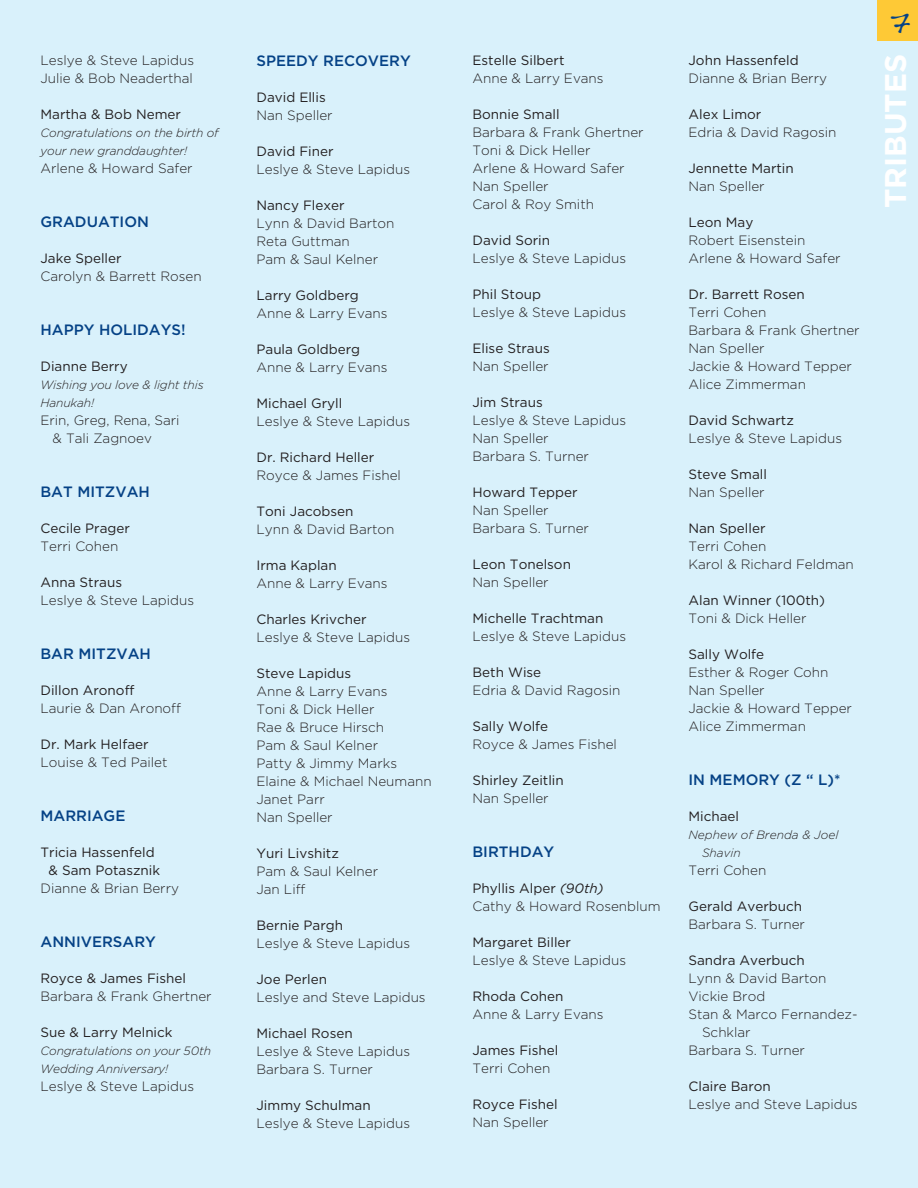
<style>
.page{position:relative;width:918px;height:1188px;background:#d9f1fb}
.page>*{position:absolute;margin:0;border:0;box-sizing:border-box;transform-origin:0 0}
.t1{font:700 30px "Gotham";color:#fff}
.t2{font:30px "Handwriting Dakota";color:#054286}
.t3{font:500 15px "Gotham";color:#054286}
.t4{font:300 13.5px/18px "Gotham";color:#231f20}
.t5{font:13.5px/18px "Gotham";color:#231f20}
.t6{font:italic 300 12px/18px "Gotham";letter-spacing:-.01em;color:#231f20}
.s1{font-weight:400}
.s2{font-weight:400;font-style:italic}
</style>
<div class="page">
<div style="left:878px;top:0;width:40px;height:40px;background:#fec936"></div>
<p class="t4" style="left:40px;top:52px;width:155px">Leslye &amp; Steve Lapidus<br>Julie &amp; Bob Neaderthal</p>
<p class="t5" style="left:40px;top:106px;width:142px">Martha &amp; Bob Nemer</p>
<p class="t6" style="left:40px;top:124px;width:180px">Congratulations on the birth of your new granddaughter!</p>
<p class="t4" style="left:40px;top:160px;width:154px">Arlene &amp; Howard Safer</p>
<p class="t3" style="left:40px;top:215px;width:110px">GRADUATION</p>
<p class="t5" style="left:40px;top:250px;width:83px">Jake Speller</p>
<p class="t4" style="left:40px;top:268px;width:163px">Carolyn &amp; Barrett Rosen</p>
<p class="t3" style="left:40px;top:323px;width:147px">HAPPY HOLIDAYS!</p>
<p class="t5" style="left:40px;top:358px;width:89px">Dianne Berry</p>
<p class="t6" style="left:40px;top:376px;width:165px">Wishing you love &amp; light this<br>Hanukah!</p>
<p class="t4" style="left:53px;top:412px;width:128px;text-indent:-12px">Erin, Greg, Rena, Sari &amp; Tali Zagnoev</p>
<p class="t3" style="left:40px;top:485px;width:111px">BAT MITZVAH</p>
<p class="t5" style="left:40px;top:520px;width:91px">Cecile Prager</p>
<p class="t4" style="left:40px;top:538px;width:79px">Terri Cohen</p>
<p class="t5" style="left:40px;top:574px;width:83px">Anna Straus</p>
<p class="t4" style="left:40px;top:592px;width:155px">Leslye &amp; Steve Lapidus</p>
<p class="t3" style="left:40px;top:647px;width:112px">BAR MITZVAH</p>
<p class="t5" style="left:40px;top:682px;width:96px">Dillon Aronoff</p>
<p class="t4" style="left:40px;top:700px;width:142px">Laurie &amp; Dan Aronoff</p>
<p class="t5" style="left:40px;top:736px;width:110px">Dr. Mark Helfaer</p>
<p class="t4" style="left:40px;top:754px;width:129px">Louise &amp; Ted Pailet</p>
<p class="t3" style="left:40px;top:809px;width:86px">MARRIAGE</p>
<p class="t5" style="left:49px;top:844px;width:113px;text-indent:-8px">Tricia Hassenfeld &amp; Sam Potasznik</p>
<p class="t4" style="left:40px;top:880px;width:140px">Dianne &amp; Brian Berry</p>
<p class="t3" style="left:40px;top:935px;width:117px">ANNIVERSARY</p>
<p class="t5" style="left:40px;top:970px;width:147px">Royce &amp; James Fishel</p>
<p class="t4" style="left:40px;top:988px;width:173px">Barbara &amp; Frank Ghertner</p>
<p class="t5" style="left:40px;top:1024px;width:134px">Sue &amp; Larry Melnick</p>
<p class="t6" style="left:40px;top:1042px;width:172px">Congratulations on your 50th<br>Wedding Anniversary!</p>
<p class="t4" style="left:40px;top:1078px;width:155px">Leslye &amp; Steve Lapidus</p>
<p class="t3" style="left:256px;top:54px;width:156px">SPEEDY RECOVERY</p>
<p class="t5" style="left:256px;top:89px;width:71px">David Ellis</p>
<p class="t4" style="left:256px;top:107px;width:78px">Nan Speller</p>
<p class="t5" style="left:256px;top:143px;width:79px">David Finer</p>
<p class="t4" style="left:256px;top:161px;width:155px">Leslye &amp; Steve Lapidus</p>
<p class="t5" style="left:256px;top:197px;width:90px">Nancy Flexer</p>
<p class="t4" style="left:256px;top:215px;width:140px">Lynn &amp; David Barton<br>Reta Guttman<br>Pam &amp; Saul Kelner</p>
<p class="t5" style="left:256px;top:287px;width:104px">Larry Goldberg</p>
<p class="t4" style="left:256px;top:305px;width:133px">Anne &amp; Larry Evans</p>
<p class="t5" style="left:256px;top:341px;width:105px">Paula Goldberg</p>
<p class="t4" style="left:256px;top:359px;width:133px">Anne &amp; Larry Evans</p>
<p class="t5" style="left:256px;top:395px;width:87px">Michael Gryll</p>
<p class="t4" style="left:256px;top:413px;width:155px">Leslye &amp; Steve Lapidus</p>
<p class="t5" style="left:256px;top:449px;width:119px">Dr. Richard Heller</p>
<p class="t4" style="left:256px;top:467px;width:146px">Royce &amp; James Fishel</p>
<p class="t5" style="left:256px;top:503px;width:99px">Toni Jacobsen</p>
<p class="t4" style="left:256px;top:521px;width:140px">Lynn &amp; David Barton</p>
<p class="t5" style="left:256px;top:557px;width:82px">Irma Kaplan</p>
<p class="t4" style="left:256px;top:575px;width:133px">Anne &amp; Larry Evans</p>
<p class="t5" style="left:256px;top:611px;width:112px">Charles Krivcher</p>
<p class="t4" style="left:256px;top:629px;width:155px">Leslye &amp; Steve Lapidus</p>
<p class="t5" style="left:256px;top:665px;width:96px">Steve Lapidus</p>
<p class="t4" style="left:256px;top:683px;width:177px">Anne &amp; Larry Evans<br>Toni &amp; Dick Heller<br>Rae &amp; Bruce Hirsch<br>Pam &amp; Saul Kelner<br>Patty &amp; Jimmy Marks<br>Elaine &amp; Michael Neumann<br>Janet Parr<br>Nan Speller</p>
<p class="t5" style="left:256px;top:845px;width:84px">Yuri Livshitz</p>
<p class="t4" style="left:256px;top:863px;width:123px">Pam &amp; Saul Kelner<br>Jan Liff</p>
<p class="t5" style="left:256px;top:917px;width:88px">Bernie Pargh</p>
<p class="t4" style="left:256px;top:935px;width:155px">Leslye &amp; Steve Lapidus</p>
<p class="t5" style="left:256px;top:971px;width:72px">Joe Perlen</p>
<p class="t4" style="left:256px;top:989px;width:171px">Leslye and Steve Lapidus</p>
<p class="t5" style="left:256px;top:1025px;width:98px">Michael Rosen</p>
<p class="t4" style="left:256px;top:1043px;width:155px">Leslye &amp; Steve Lapidus<br>Barbara S. Turner</p>
<p class="t5" style="left:256px;top:1097px;width:116px">Jimmy Schulman</p>
<p class="t4" style="left:256px;top:1115px;width:155px">Leslye &amp; Steve Lapidus</p>
<p class="t5" style="left:472px;top:52px;width:93px">Estelle Silbert</p>
<p class="t4" style="left:472px;top:70px;width:133px">Anne &amp; Larry Evans</p>
<p class="t5" style="left:472px;top:106px;width:89px">Bonnie Small</p>
<p class="t4" style="left:472px;top:124px;width:173px">Barbara &amp; Frank Ghertner<br>Toni &amp; Dick Heller<br>Arlene &amp; Howard Safer<br>Nan Speller<br>Carol &amp; Roy Smith</p>
<p class="t5" style="left:472px;top:232px;width:79px">David Sorin</p>
<p class="t4" style="left:472px;top:250px;width:155px">Leslye &amp; Steve Lapidus</p>
<p class="t5" style="left:472px;top:286px;width:70px">Phil Stoup</p>
<p class="t4" style="left:472px;top:304px;width:155px">Leslye &amp; Steve Lapidus</p>
<p class="t5" style="left:472px;top:340px;width:79px">Elise Straus</p>
<p class="t4" style="left:472px;top:358px;width:78px">Nan Speller</p>
<p class="t5" style="left:472px;top:394px;width:72px">Jim Straus</p>
<p class="t4" style="left:472px;top:412px;width:155px">Leslye &amp; Steve Lapidus<br>Nan Speller<br>Barbara S. Turner</p>
<p class="t5" style="left:472px;top:484px;width:107px">Howard Tepper</p>
<p class="t4" style="left:472px;top:502px;width:118px">Nan Speller<br>Barbara S. Turner</p>
<p class="t5" style="left:472px;top:556px;width:100px">Leon Tonelson</p>
<p class="t4" style="left:472px;top:574px;width:78px">Nan Speller</p>
<p class="t5" style="left:472px;top:610px;width:132px">Michelle Trachtman</p>
<p class="t4" style="left:472px;top:628px;width:155px">Leslye &amp; Steve Lapidus</p>
<p class="t5" style="left:472px;top:664px;width:70px">Beth Wise</p>
<p class="t4" style="left:472px;top:682px;width:149px">Edria &amp; David Ragosin</p>
<p class="t5" style="left:472px;top:718px;width:77px">Sally Wolfe</p>
<p class="t4" style="left:472px;top:736px;width:146px">Royce &amp; James Fishel</p>
<p class="t5" style="left:472px;top:772px;width:93px">Shirley Zeitlin</p>
<p class="t4" style="left:472px;top:790px;width:78px">Nan Speller</p>
<p class="t3" style="left:472px;top:845px;width:83px">BIRTHDAY</p>
<p class="t4" style="left:472px;top:880px;width:190px"><span class="s1">Phyllis Alper</span> <span class="s2">(90th)<br></span>Cathy &amp; Howard Rosenblum</p>
<p class="t5" style="left:472px;top:934px;width:100px">Margaret Biller</p>
<p class="t4" style="left:472px;top:952px;width:155px">Leslye &amp; Steve Lapidus</p>
<p class="t5" style="left:472px;top:988px;width:92px">Rhoda Cohen</p>
<p class="t4" style="left:472px;top:1006px;width:133px">Anne &amp; Larry Evans</p>
<p class="t5" style="left:472px;top:1042px;width:87px">James Fishel</p>
<p class="t4" style="left:472px;top:1060px;width:79px">Terri Cohen</p>
<p class="t5" style="left:472px;top:1096px;width:87px">Royce Fishel</p>
<p class="t4" style="left:472px;top:1114px;width:78px">Nan Speller</p>
<p class="t5" style="left:688px;top:52px;width:112px">John Hassenfeld</p>
<p class="t4" style="left:688px;top:70px;width:140px">Dianne &amp; Brian Berry</p>
<p class="t5" style="left:688px;top:106px;width:74px">Alex Limor</p>
<p class="t4" style="left:688px;top:124px;width:149px">Edria &amp; David Ragosin</p>
<p class="t5" style="left:688px;top:160px;width:107px">Jennette Martin</p>
<p class="t4" style="left:688px;top:178px;width:78px">Nan Speller</p>
<p class="t5" style="left:688px;top:214px;width:66px">Leon May</p>
<p class="t4" style="left:688px;top:232px;width:154px">Robert Eisenstein<br>Arlene &amp; Howard Safer</p>
<p class="t5" style="left:688px;top:286px;width:118px">Dr. Barrett Rosen</p>
<p class="t4" style="left:688px;top:304px;width:173px">Terri Cohen<br>Barbara &amp; Frank Ghertner<br>Nan Speller<br>Jackie &amp; Howard Tepper<br>Alice Zimmerman</p>
<p class="t5" style="left:688px;top:412px;width:107px">David Schwartz</p>
<p class="t4" style="left:688px;top:430px;width:155px">Leslye &amp; Steve Lapidus</p>
<p class="t5" style="left:688px;top:466px;width:80px">Steve Small</p>
<p class="t4" style="left:688px;top:484px;width:78px">Nan Speller</p>
<p class="t5" style="left:688px;top:520px;width:79px">Nan Speller</p>
<p class="t4" style="left:688px;top:538px;width:167px">Terri Cohen<br>Karol &amp; Richard Feldman</p>
<p class="t5" style="left:688px;top:592px;width:138px">Alan Winner (100th)</p>
<p class="t4" style="left:688px;top:610px;width:119px">Toni &amp; Dick Heller</p>
<p class="t5" style="left:688px;top:646px;width:77px">Sally Wolfe</p>
<p class="t4" style="left:688px;top:664px;width:165px">Esther &amp; Roger Cohn<br>Nan Speller<br>Jackie &amp; Howard Tepper<br>Alice Zimmerman</p>
<p class="t3" style="left:688px;top:773px;width:154px">IN MEMORY (Z “ L)*</p>
<p class="t5" style="left:688px;top:808px;width:52px">Michael</p>
<p class="t6" style="left:702px;top:826px;width:138px;text-indent:-14px">Nephew of Brenda &amp; Joel<br>Shavin</p>
<p class="t4" style="left:688px;top:862px;width:79px">Terri Cohen</p>
<p class="t5" style="left:688px;top:898px;width:115px">Gerald Averbuch</p>
<p class="t4" style="left:688px;top:916px;width:118px">Barbara S. Turner</p>
<p class="t5" style="left:688px;top:952px;width:118px">Sandra Averbuch</p>
<p class="t4" style="left:688px;top:970px;width:140px">Lynn &amp; David Barton</p>
<p class="t4" style="left:688px;top:988px;width:78px">Vickie Brod</p>
<p class="t4" style="left:688px;top:1006px;width:171px">Stan &amp; Marco Fernandez-</p>
<p class="t4" style="left:702px;top:1024px;width:50px">Schklar</p>
<p class="t4" style="left:688px;top:1042px;width:118px">Barbara S. Turner</p>
<p class="t5" style="left:688px;top:1078px;width:84px">Claire Baron</p>
<p class="t4" style="left:688px;top:1096px;width:171px">Leslye and Steve Lapidus</p>
<h1 class="t2" style="left:888px;top:-4px;width:23px">7</h1>
<h1 class="t1" style="left:882px;top:208px;width:156px;rotate:-90deg">TRIBUTES</h1>
</div>
